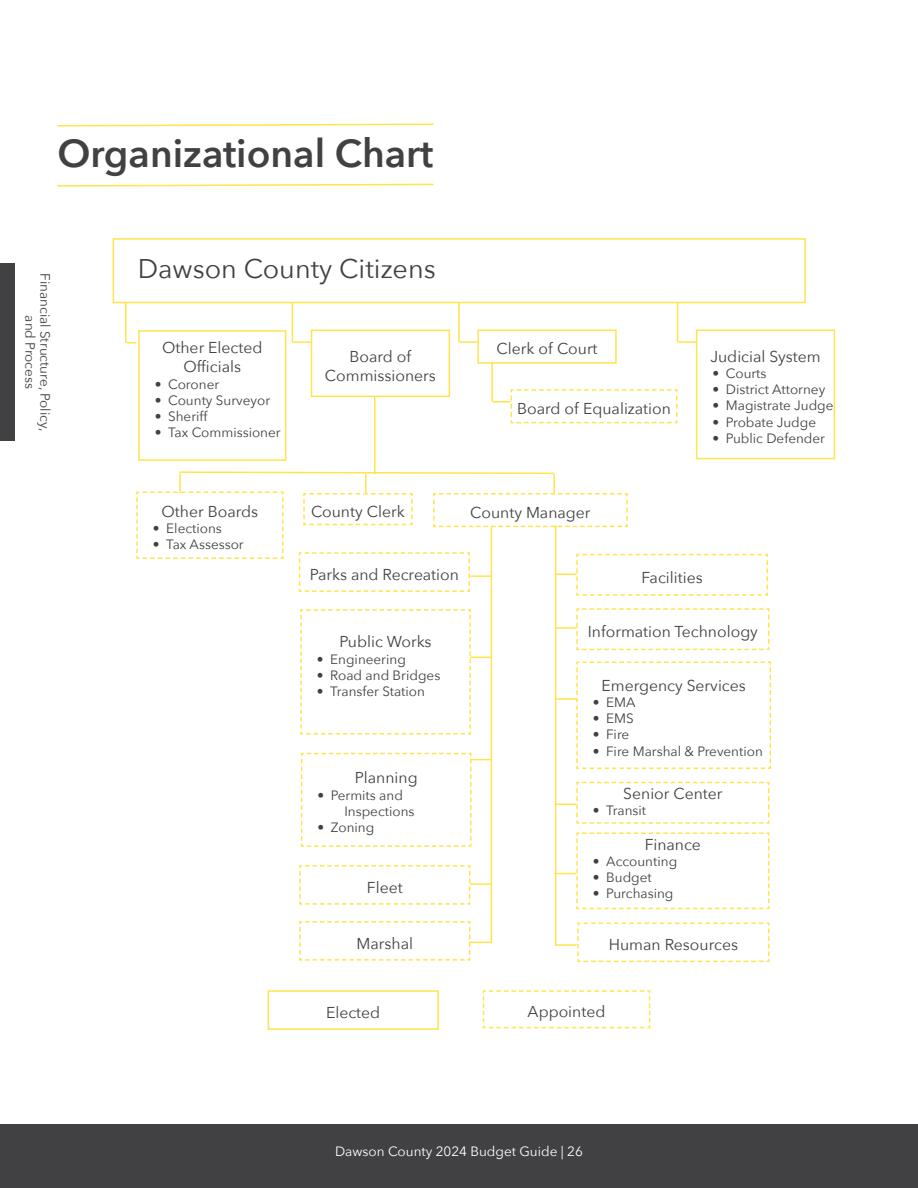
<style>
.page{position:relative;width:918px;height:1188px;background:#fff}
.page>*{position:absolute;margin:0;border:0;box-sizing:border-box;transform-origin:0 0}
.t1{font:600 39px "Avenir Next";color:#414042}
.t2{font:27px "Avenir Next";color:#414042}
.t3{font:15.75px/18.9px "Avenir Next";color:#414042;text-align:center}
.t4{font:13.5px/16.2px "Avenir Next";color:#414042}
.t5{font:13.5px "Avenir Next";color:#fff}
</style>
<div class="page">
<div style="left:113px;top:238px;width:693px;height:65px;border:2px solid #ffe44d"></div>
<hr style="left:458px;top:303px;width:2px;height:39px;background:#ffe44d">
<div style="left:477px;top:330px;width:140px;height:34px;border:2px solid #ffe44d"></div>
<svg style="left:460px;top:341px;width:17px;height:2px"></svg>
<hr style="left:677px;top:303px;width:1px;height:39px;background:#ffe44d">
<div style="left:696px;top:330px;width:139px;height:129px;border:2px solid #ffe44d"></div>
<svg style="left:678px;top:341px;width:18px;height:2px"></svg>
<hr style="left:125px;top:303px;width:2px;height:40px;background:#ffe44d">
<div style="left:138px;top:330px;width:148px;height:131px;border:2px solid #ffe44d"></div>
<hr style="left:292px;top:303px;width:1px;height:39px;background:#ffe44d">
<div style="left:311px;top:330px;width:139px;height:67px;border:2px solid #ffe44d"></div>
<svg style="left:293px;top:341px;width:18px;height:2px"></svg>
<hr style="left:491px;top:362px;width:2px;height:40px;background:#ffe44d">
<svg style="left:493px;top:389px;width:185px;height:35px"></svg>
<div style="left:0;top:1124px;width:918px;height:64px;background:#414042"></div>
<svg style="left:136px;top:491px;width:148px;height:68px"></svg>
<svg style="left:303px;top:493px;width:110px;height:33px"></svg>
<svg style="left:433px;top:493px;width:195px;height:35px"></svg>
<hr style="left:374px;top:397px;width:2px;height:77px;background:#ffe44d">
<svg style="left:179px;top:471px;width:375px;height:4px"></svg>
<hr style="left:179px;top:473px;width:2px;height:20px;background:#ffe44d">
<hr style="left:365px;top:473px;width:2px;height:20px;background:#ffe44d">
<hr style="left:553px;top:474px;width:2px;height:20px;background:#ffe44d">
<hr style="left:555px;top:525px;width:1px;height:421px;background:#ffe44d">
<hr style="left:491px;top:527px;width:1px;height:416px;background:#ffe44d">
<svg style="left:576px;top:553px;width:192px;height:43px"></svg>
<svg style="left:576px;top:661px;width:195px;height:108px"></svg>
<svg style="left:576px;top:781px;width:194px;height:43px"></svg>
<svg style="left:577px;top:922px;width:193px;height:41px"></svg>
<hr style="left:555px;top:573px;width:22px;height:2px;background:#ffe44d">
<hr style="left:555px;top:698px;width:22px;height:2px;background:#ffe44d">
<hr style="left:555px;top:803px;width:21px;height:2px;background:#ffe44d">
<svg style="left:556px;top:832px;width:214px;height:78px"></svg>
<hr style="left:555px;top:944px;width:22px;height:2px;background:#ffe44d">
<hr style="left:470px;top:575px;width:22px;height:2px;background:#ffe44d">
<svg style="left:298px;top:552px;width:173px;height:40px"></svg>
<svg style="left:300px;top:608px;width:191px;height:127px"></svg>
<svg style="left:300px;top:752px;width:191px;height:96px"></svg>
<svg style="left:482px;top:990px;width:169px;height:39px"></svg>
<div style="left:268px;top:990px;width:171px;height:40px;border:2px solid #ffe44d"></div>
<svg style="left:299px;top:865px;width:172px;height:40px"></svg>
<hr style="left:470px;top:883px;width:22px;height:2px;background:#ffe44d">
<svg style="left:57px;top:123px;width:377px;height:4px"></svg>
<svg style="left:57px;top:183px;width:377px;height:4px"></svg>
<svg style="left:576px;top:608px;width:194px;height:43px"></svg>
<hr style="left:555px;top:627px;width:22px;height:2px;background:#ffe44d">
<svg style="left:299px;top:920px;width:192px;height:41px"></svg>
<div style="left:0;top:264px;width:15px;height:177px;background:#414042"></div>
<h1 class="t1" style="left:57px;top:120px;width:377px">Organizational Chart</h1>
<p class="t4" style="left:53px;top:273px;width:160px;line-height:15px;text-align:center;rotate:90deg">Financial Structure, Policy, and Process</p>
<h2 class="t2" style="left:138px;top:246px;width:299px">Dawson County Citizens</h2>
<p class="t3" style="left:162px;top:338px;width:102px">Other Elected<br>Officials</p>
<p class="t4" style="left:155px;top:375px;width:66px">• Coroner</p>
<p class="t4" style="left:155px;top:391px;width:117px">• County Surveyor</p>
<p class="t4" style="left:155px;top:408px;width:54px">• Sheriff</p>
<p class="t4" style="left:155px;top:424px;width:128px">• Tax Commissioner</p>
<p class="t3" style="left:325px;top:346px;width:112px">Board of<br>Commissioners</p>
<p class="t3" style="left:497px;top:339px;width:102px">Clerk of Court</p>
<p class="t3" style="left:517px;top:399px;width:155px">Board of Equalization</p>
<p class="t3" style="left:710px;top:346px;width:112px">Judicial System</p>
<p class="t4" style="left:712px;top:365px;width:56px">• Courts</p>
<p class="t4" style="left:712px;top:381px;width:114px">• District Attorney</p>
<p class="t4" style="left:712px;top:397px;width:123px">• Magistrate Judge</p>
<p class="t4" style="left:712px;top:413px;width:105px">• Probate Judge</p>
<p class="t4" style="left:712px;top:429px;width:114px">• Public Defender</p>
<p class="t3" style="left:162px;top:501px;width:98px">Other Boards</p>
<p class="t4" style="left:153px;top:520px;width:71px">• Elections</p>
<p class="t4" style="left:153px;top:536px;width:93px">• Tax Assessor</p>
<p class="t3" style="left:311px;top:501px;width:95px">County Clerk</p>
<p class="t3" style="left:470px;top:502px;width:122px">County Manager</p>
<p class="t3" style="left:310px;top:564px;width:151px">Parks and Recreation</p>
<p class="t3" style="left:642px;top:567px;width:63px">Facilities</p>
<p class="t3" style="left:340px;top:632px;width:94px">Public Works</p>
<p class="t4" style="left:317px;top:650px;width:91px">• Engineering</p>
<p class="t4" style="left:317px;top:666px;width:125px">• Road and Bridges</p>
<p class="t4" style="left:317px;top:683px;width:110px">• Transfer Station</p>
<p class="t3" style="left:355px;top:768px;width:64px">Planning</p>
<p class="t4" style="left:344px;top:786px;width:72px;text-indent:-27px">• Permits and<br>Inspections</p>
<p class="t4" style="left:317px;top:819px;width:58px">• Zoning</p>
<p class="t3" style="left:367px;top:877px;width:37px">Fleet</p>
<p class="t3" style="left:357px;top:933px;width:58px">Marshal</p>
<p class="t3" style="left:588px;top:622px;width:172px">Information Technology</p>
<p class="t3" style="left:602px;top:675px;width:146px">Emergency Services</p>
<p class="t4" style="left:593px;top:694px;width:44px">• EMA</p>
<p class="t4" style="left:593px;top:710px;width:43px">• EMS</p>
<p class="t4" style="left:593px;top:726px;width:38px">• Fire</p>
<p class="t4" style="left:593px;top:742px;width:172px">• Fire Marshal &amp; Prevention</p>
<p class="t3" style="left:623px;top:783px;width:101px">Senior Center</p>
<p class="t4" style="left:593px;top:802px;width:55px">• Transit</p>
<p class="t3" style="left:645px;top:834px;width:58px">Finance</p>
<p class="t4" style="left:593px;top:853px;width:86px">• Accounting</p>
<p class="t4" style="left:593px;top:869px;width:61px">• Budget</p>
<p class="t4" style="left:593px;top:885px;width:82px">• Purchasing</p>
<p class="t3" style="left:609px;top:935px;width:131px">Human Resources</p>
<p class="t3" style="left:326px;top:1002px;width:56px">Elected</p>
<p class="t3" style="left:528px;top:1002px;width:79px">Appointed</p>
<p class="t5" style="left:335px;top:1140px;width:249px">Dawson County 2024 Budget Guide | 26</p>
</div>
